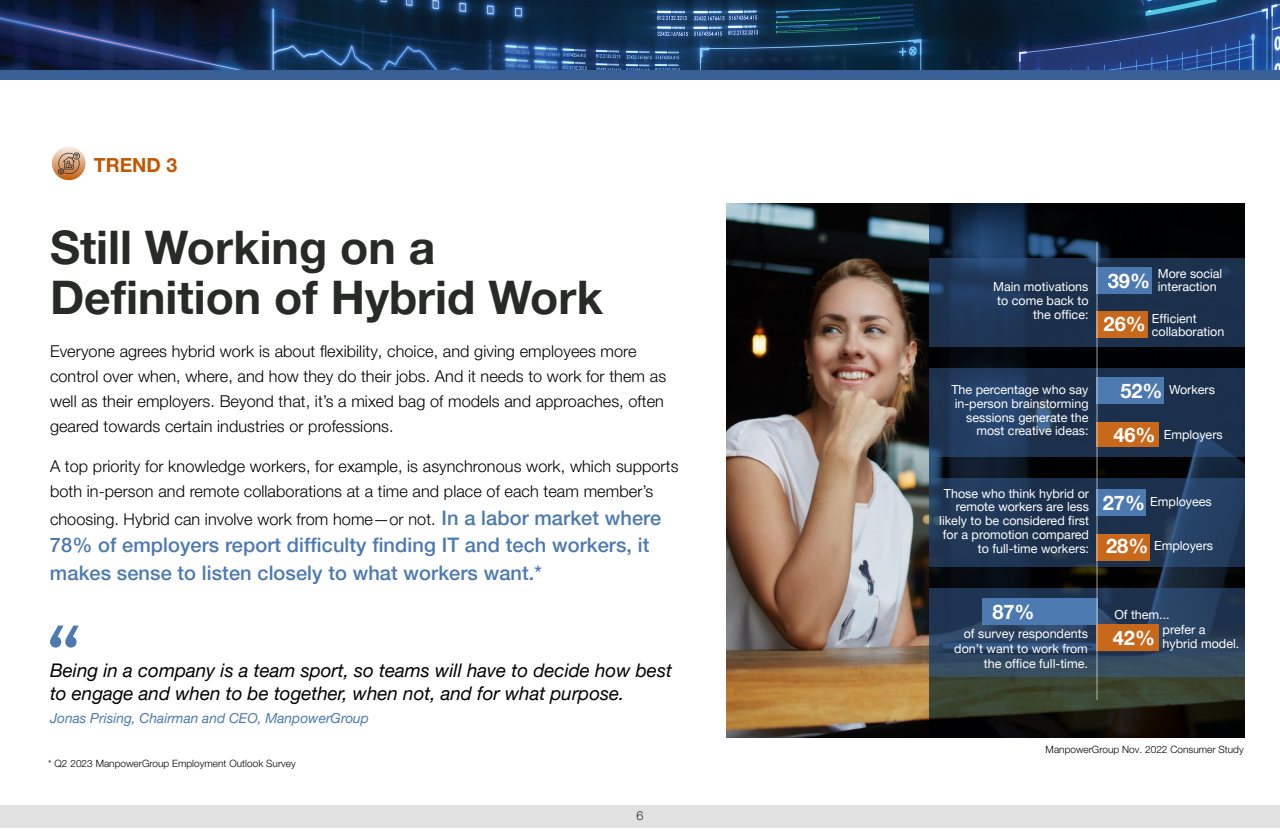
<style>
.page{position:relative;width:1280px;height:840px;background:#fff}
.page>*{position:absolute;margin:0;border:0;box-sizing:border-box;transform-origin:0 0}
.t1{font:700 46.25px/50px "Helvetica Neue LT Pro";color:#282a28}
.t2{font:500 20px/27.5px "Helvetica Neue LT Pro";letter-spacing:.005em;color:#4c79af}
.t3{font:700 20px "Helvetica Neue LT Pro";color:#fff}
.t4{font:700 19.38px "Helvetica Neue LT Pro";color:#c25700}
.t5{font:italic 18.75px/22.5px "Helvetica Neue LT Pro";color:#000}
.t6{font:300 16.25px/25px "Helvetica Neue LT Pro";letter-spacing:.005em;color:#000}
.t7{font:italic 13.75px "Helvetica Neue LT Pro";color:#4c79af}
.t8{font:12.5px/13.8px "Helvetica Neue LT Pro";color:#fff;text-align:right}
.t9{font:300 12.5px "Helvetica Neue LT Pro";color:#282a32}
.t10{font:300 10px "Helvetica Neue LT Pro";letter-spacing:.005em;color:#000}
.s1{font-weight:500;font-size:20px;color:#4c79af}
</style>
<div class="page">
<div style="left:0;top:805px;width:1280px;height:23px;background:#e1e1e2"></div>
<img style="left:0;top:0;width:1280px;height:70px">
<div style="left:0;top:70px;width:1280px;height:10px;background:#386097"></div>
<svg style="left:50px;top:626px;width:29px;height:22px"></svg>
<img style="left:726px;top:203px;width:203px;height:534px">
<svg style="left:929px;top:203px;width:316px;height:535px;background:#12191a"></svg>
<svg style="left:929px;top:258px;width:316px;height:88px;background:#1d3351"></svg>
<svg style="left:929px;top:368px;width:316px;height:89px;background:#1f3655"></svg>
<svg style="left:929px;top:589px;width:316px;height:88px;background:#2b425d"></svg>
<svg style="left:929px;top:479px;width:316px;height:88px;background:#203756"></svg>
<div style="left:1096px;top:268px;width:56px;height:26px;background:#4c79af"></div>
<div style="left:1096px;top:489px;width:50px;height:26px;background:#4c79af"></div>
<div style="left:1096px;top:378px;width:68px;height:26px;background:#4c79af"></div>
<div style="left:982px;top:598px;width:116px;height:26px;background:#4c79af"></div>
<div style="left:1096px;top:311px;width:52px;height:26px;background:#c8681a"></div>
<div style="left:1096px;top:534px;width:54px;height:26px;background:#c8681a"></div>
<div style="left:1096px;top:423px;width:63px;height:24px;background:#c8681a"></div>
<div style="left:1096px;top:624px;width:63px;height:26px;background:#c8681a"></div>
<hr style="left:1096px;top:242px;width:2px;height:458px;background:#fff">
<svg style="left:51px;top:146px;width:35px;height:35px"></svg>
<div style="left:51px;top:146px;width:36px;height:35px;border:1px solid #fff;border-radius:50%"></div>
<svg style="left:58px;top:152px;width:22px;height:22px"></svg>
<p class="t4" style="left:94px;top:153px;width:85px">TREND 3</p>
<h1 class="t1" style="left:50px;top:221px;width:555px">Still Working on a<br>Definition of Hybrid Work</h1>
<p class="t6" style="left:50px;top:339px;width:618px">Everyone agrees hybrid work is about flexibility, choice, and giving employees more control over when, where, and how they do their jobs. And it needs to work for them as well as their employers. Beyond that, it’s a mixed bag of models and approaches, often geared towards certain industries or professions.</p>
<p class="t6" style="left:50px;top:454px;width:630px">A top priority for knowledge workers, for example, is asynchronous work, which supports both in-person and remote collaborations at a time and place of each team member’s</p>
<p class="t6" style="left:50px;top:506px;width:613px">choosing. Hybrid can involve work from home—or not. <span class="s1">In a labor market where</span></p>
<p class="t2" style="left:50px;top:531px;width:601px">78% of employers report difficulty finding IT and tech workers, it makes sense to listen closely to what workers want.*</p>
<p class="t5" style="left:50px;top:659px;width:623px">Being in a company is a team sport, so teams will have to decide how best to engage and when to be together, when not, and for what purpose.</p>
<p class="t7" style="left:50px;top:710px;width:321px">Jonas Prising, Chairman and CEO, ManpowerGroup</p>
<p class="t10" style="left:48px;top:757px;width:249px">* Q2 2023 ManpowerGroup Employment Outlook Survey</p>
<p class="t9" style="left:637px;top:808px;width:8px">6</p>
<p class="t8" style="left:993px;top:280px;width:97px">Main motivations to come back to the office:</p>
<p class="t3" style="left:1108px;top:268px;width:44px">39%</p>
<p class="t8" style="left:1158px;top:266px;width:66px;text-align:left">More social interaction</p>
<p class="t8" style="left:1152px;top:311px;width:74px;text-align:left">Efficient collaboration</p>
<p class="t3" style="left:1104px;top:311px;width:44px">26%</p>
<p class="t3" style="left:1120px;top:379px;width:44px">52%</p>
<p class="t8" style="left:951px;top:383px;width:139px">The percentage who say in-person brainstorming sessions generate the most creative ideas:</p>
<p class="t8" style="left:1169px;top:382px;width:47px">Workers</p>
<p class="t3" style="left:1113px;top:422px;width:44px">46%</p>
<p class="t8" style="left:1164px;top:427px;width:61px">Employers</p>
<p class="t8" style="left:939px;top:486px;width:151px">Those who think hybrid or remote workers are less likely to be considered first for a promotion compared to full-time workers:</p>
<p class="t3" style="left:1103px;top:490px;width:44px">27%</p>
<p class="t8" style="left:1150px;top:495px;width:63px">Employees</p>
<p class="t3" style="left:1106px;top:534px;width:44px">28%</p>
<p class="t8" style="left:1154px;top:539px;width:61px">Employers</p>
<p class="t3" style="left:992px;top:599px;width:44px">87%</p>
<p class="t8" style="left:1114px;top:607px;width:57px">Of them...</p>
<p class="t8" style="left:954px;top:626px;width:135px;line-height:15px">of survey respondents don’t want to work from the office full-time.</p>
<p class="t8" style="left:1163px;top:622px;width:78px;text-align:left">prefer a hybrid model.</p>
<p class="t3" style="left:1113px;top:625px;width:44px">42%</p>
<p class="t10" style="left:1046px;top:743px;width:200px">ManpowerGroup Nov. 2022 Consumer Study</p>
</div>
